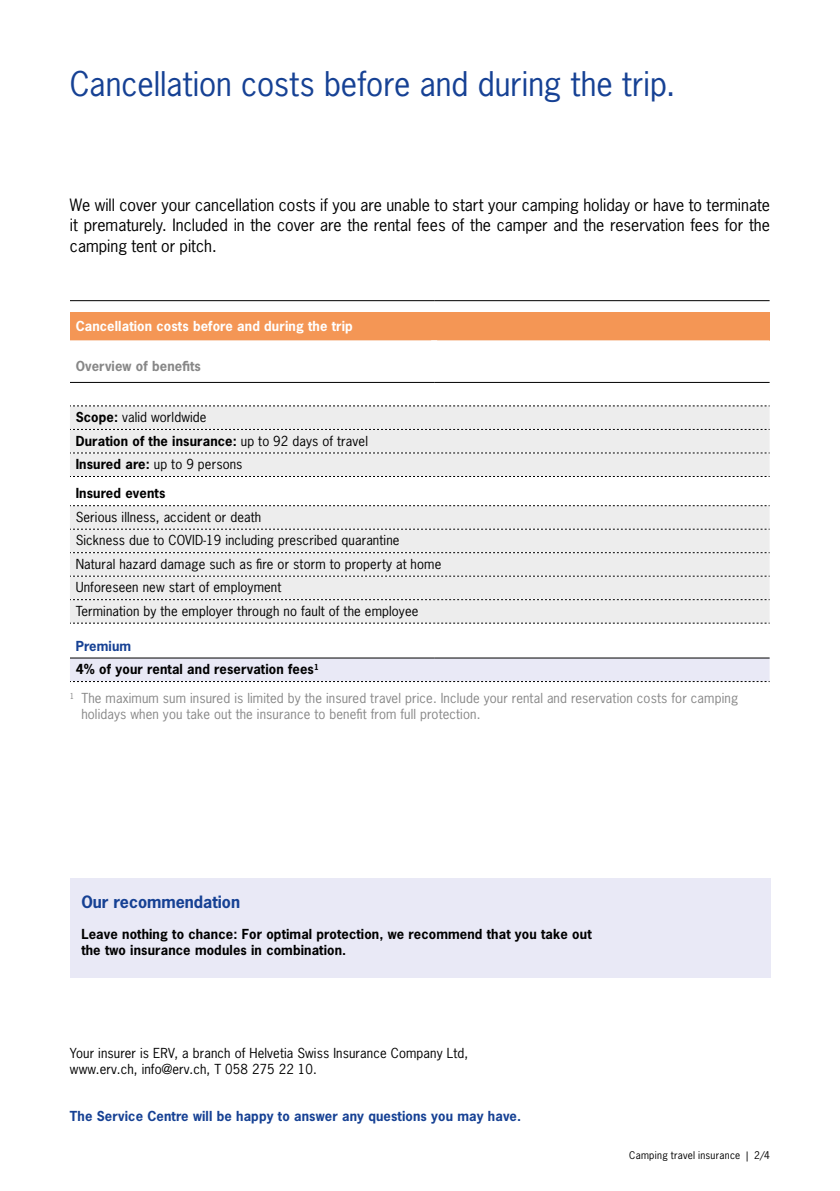
<style>
.page{position:relative;width:840px;height:1191px;background:#fff}
.page>*{position:absolute;margin:0;border:0;box-sizing:border-box;transform-origin:0 0}
.Title_regular_16_19p{font:32px "News Gothic LT";color:#164194}
.ERV_Copy_book_8_10_1{font:16px/20.2px "News Gothic LT";color:#000;text-align:justify}
.Subtitle_B_bold_8_10{font:700 16px "News Gothic LT";color:#164194}
.Table_Copy_regular_6{font:13px "News Gothic LT";letter-spacing:.01em;color:#000}
.Note_regular_6_5_7_8{font:13px/15.6px "News Gothic LT";letter-spacing:.01em;color:#878787}
.Table_Copy_regular_6-2{font:700 13px/15.6px "News Gothic LT";letter-spacing:.01em;color:#000}
.Table_Copy_bold_6_5{font:700 13px "News Gothic LT";letter-spacing:.01em;color:#164194}
.ERV_Table_Copy_bold{font:700 13px "News Gothic LT";letter-spacing:.01em;color:#fff}
.ERV_Table_Copy_bold-2{font:700 13px "News Gothic LT";letter-spacing:.01em;color:#000}
.ERV_Table_Copy_bold-3{font:700 13px "News Gothic LT";letter-spacing:.01em;color:#878787}
.Table_Copy_bold_6_5-2{font:700 13px "News Gothic LT";letter-spacing:.01em;color:#000}
.ERV_Table_Copy_bold-4{font:700 13px "News Gothic LT";letter-spacing:.01em;color:#164194}
.t1{font:10px "News Gothic LT";letter-spacing:.025em;color:#000}
.s1{font-weight:700}
.s2{font-weight:400}
</style>
<div class="page">
<div style="left:70px;top:312px;width:699px;height:28px;background:#f49655"></div>
<svg style="left:70px;top:340px;width:699px;height:42px"></svg>
<svg style="left:70px;top:406px;width:699px;height:217px;background:#eee"></svg>
<svg style="left:70px;top:658px;width:699px;height:24px;background:#dadae7"></svg>
<hr style="left:70px;top:657px;width:364px;height:1px;background:#000">
<hr style="left:434px;top:657px;width:335px;height:1px;background:#000">
<svg style="left:70px;top:405px;width:699px;height:1px"></svg>
<svg style="left:70px;top:429px;width:699px;height:1px"></svg>
<svg style="left:70px;top:452px;width:699px;height:1px"></svg>
<svg style="left:70px;top:476px;width:699px;height:1px"></svg>
<svg style="left:70px;top:505px;width:699px;height:1px"></svg>
<svg style="left:70px;top:529px;width:699px;height:1px"></svg>
<svg style="left:70px;top:552px;width:699px;height:1px"></svg>
<svg style="left:70px;top:576px;width:699px;height:1px"></svg>
<svg style="left:70px;top:599px;width:699px;height:1px"></svg>
<hr style="left:70px;top:300px;width:364px;height:1px;background:#000">
<hr style="left:434px;top:300px;width:335px;height:1px;background:#000">
<div style="left:431px;top:340px;width:6px;height:42px;background:#fff"></div>
<svg style="left:70px;top:623px;width:699px;height:1px"></svg>
<hr style="left:70px;top:382px;width:364px;height:1px;background:#000">
<hr style="left:434px;top:382px;width:335px;height:1px;background:#000">
<div style="left:70px;top:878px;width:699px;height:99px;background:#e9e9f6"></div>
<p class="Title_regular_16_19p" style="left:70px;top:63px;width:606px">Cancellation costs before and during the trip.</p>
<p class="ERV_Copy_book_8_10_1" style="left:70px;top:195px;width:701px">We will cover your cancellation costs if you are unable to start your camping holiday or have to terminate it prematurely. Included in the cover are the rental fees of the camper and the reservation fees for the camping tent or pitch.</p>
<p class="ERV_Table_Copy_bold" style="left:76px;top:317px;width:278px">Cancellation costs before and during the trip</p>
<p class="ERV_Table_Copy_bold-3" style="left:76px;top:358px;width:127px">Overview of benefits</p>
<p class="Table_Copy_regular_6" style="left:76px;top:409px;width:132px"><span class="s1">Scope:</span> valid worldwide</p>
<p class="Table_Copy_regular_6-2" style="left:76px;top:433px;width:293px">Duration of the insurance: <span class="s2">up to 92 days of travel</span></p>
<p class="Table_Copy_regular_6" style="left:76px;top:456px;width:168px"><span class="s1">Insured are:</span> up to 9 persons</p>
<p class="Table_Copy_bold_6_5-2" style="left:76px;top:485px;width:91px">Insured events</p>
<p class="Table_Copy_regular_6" style="left:76px;top:508px;width:187px">Serious illness, accident or death</p>
<p class="Table_Copy_regular_6" style="left:76px;top:532px;width:325px">Sickness due to COVID-19 including prescribed quarantine</p>
<p class="Table_Copy_regular_6" style="left:76px;top:555px;width:367px">Natural hazard damage such as fire or storm to property at home</p>
<p class="Table_Copy_regular_6" style="left:76px;top:579px;width:207px">Unforeseen new start of employment</p>
<p class="Table_Copy_regular_6" style="left:76px;top:602px;width:344px">Termination by the employer through no fault of the employee</p>
<p class="ERV_Table_Copy_bold-4" style="left:76px;top:637px;width:57px">Premium</p>
<p class="ERV_Table_Copy_bold-2" style="left:76px;top:660px;width:245px">4% of your rental and reservation fees<sup>1</sup></p>
<p class="Note_regular_6_5_7_8" style="left:81px;top:690px;width:658px;text-indent:-11px"><sup>1</sup> The maximum sum insured is limited by the insured travel price. Include your rental and reservation costs for camping holidays when you take out the insurance to benefit from full protection.</p>
<p class="Subtitle_B_bold_8_10" style="left:81px;top:891px;width:160px">Our recommendation</p>
<p class="Table_Copy_regular_6-2" style="left:81px;top:926px;width:511px">Leave nothing to chance: For optimal protection, we recommend that you take out the two insurance modules in combination.</p>
<p class="Table_Copy_regular_6" style="left:70px;top:1044px;width:399px">Your insurer is ERV, a branch of Helvetia Swiss Insurance Company Ltd,</p>
<p class="Table_Copy_regular_6" style="left:70px;top:1060px;width:248px">www.erv.ch, info@erv.ch, T 058 275 22 10.</p>
<p class="Table_Copy_bold_6_5" style="left:70px;top:1107px;width:452px">The Service Centre will be happy to answer any questions you may have.</p>
<p class="t1" style="left:629px;top:1149px;width:142px">Camping travel insurance | 2/4</p>
</div>
